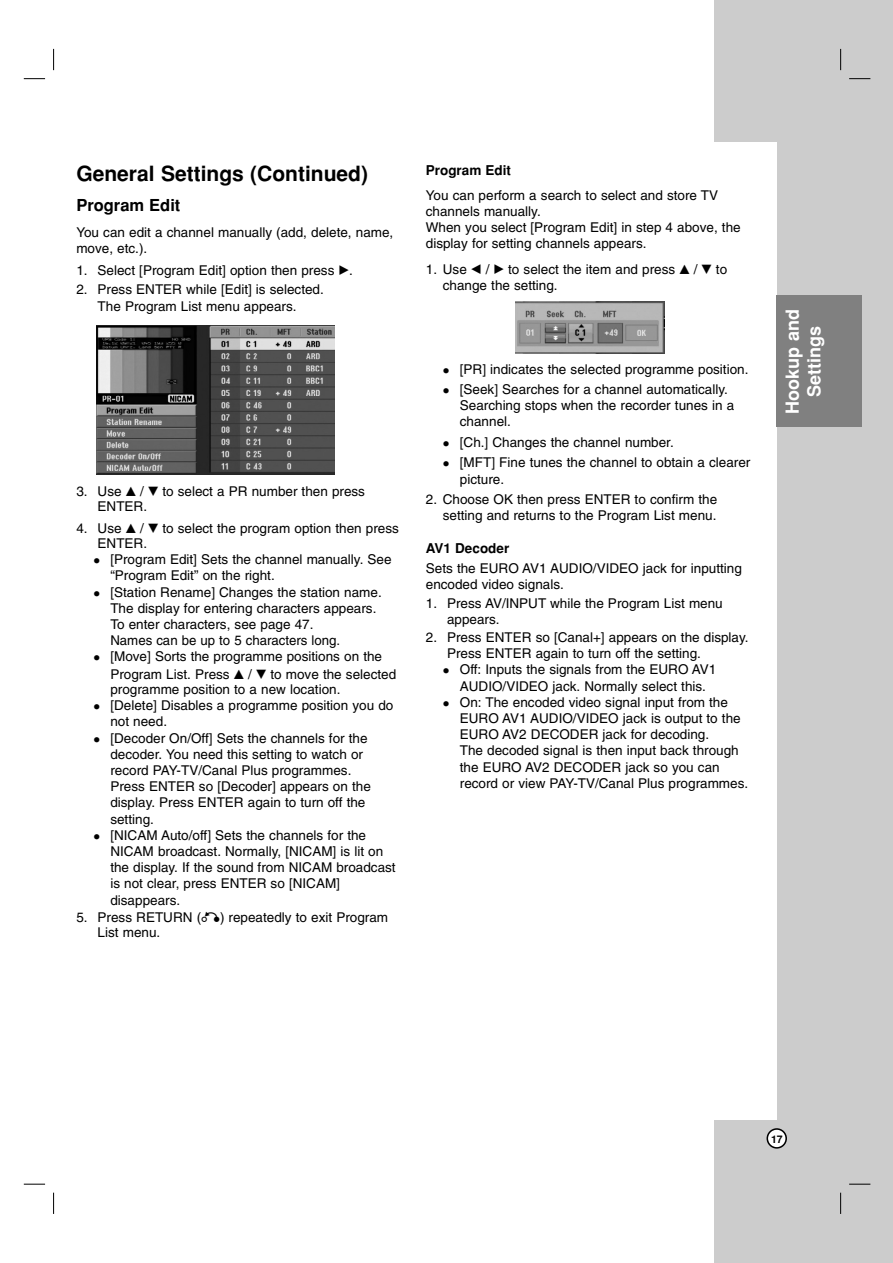
<style>
.page{position:relative;width:893px;height:1263px;background:#fff}
.page>*{position:absolute;margin:0;border:0;box-sizing:border-box;transform-origin:0 0}
.t1{font:700 21px "Helvetica";color:#000}
.t2{font:700 18px/21.6px "Helvetica";color:#fff;text-align:center}
.t3{font:700 16.5px "Helvetica";color:#000}
.t4{font:13.5px/16.2px "Helvetica";color:#000}
.t5{font:700 13.5px "Helvetica";color:#000}
.t6{font:700 10.5px "Helvetica";color:#000}
.s1{font-family:"Sony PS Common"}
</style>
<div class="page">
<div style="left:714px;top:0;width:178px;height:1263px;background:#ccc"></div>
<div style="left:639px;top:142px;width:137px;height:978px;background:#fff"></div>
<svg style="left:766px;top:1128px;width:21px;height:21px"></svg>
<div style="left:776px;top:296px;width:85px;height:131px;background:#808080"></div>
<svg style="left:53px;top:49px;width:1px;height:21px"></svg>
<svg style="left:840px;top:49px;width:1px;height:21px"></svg>
<svg style="left:53px;top:1193px;width:1px;height:21px"></svg>
<svg style="left:840px;top:1193px;width:1px;height:21px"></svg>
<svg style="left:24px;top:78px;width:21px;height:1px"></svg>
<svg style="left:849px;top:78px;width:21px;height:1px"></svg>
<svg style="left:24px;top:1184px;width:21px;height:1px"></svg>
<svg style="left:849px;top:1184px;width:21px;height:1px"></svg>
<img style="left:515px;top:302px;width:149px;height:51px">
<img style="left:97px;top:326px;width:238px;height:149px">
<h1 class="t1" style="left:76px;top:165px;width:293px">General Settings (Continued)</h1>
<p class="t3" style="left:76px;top:199px;width:106px">Program Edit</p>
<p class="t4" style="left:76px;top:225px;width:318px">You can edit a channel manually (add, delete, name, move, etc.).</p>
<p class="t4" style="left:76px;top:263px;width:278px">1. Select [Program Edit] option then press <span class="s1">B</span>.</p>
<p class="t4" style="left:76px;top:283px;width:249px;text-align:center">2. Press ENTER while [Edit] is selected.<br>The Program List menu appears.</p>
<p class="t4" style="left:98px;top:484px;width:269px;line-height:15.5px;text-indent:-21px">3. Use <span class="s1">V</span> / <span class="s1">V</span> to select a PR number then press<br>ENTER.</p>
<p class="t4" style="left:98px;top:521px;width:303px;line-height:15.5px;text-indent:-21px">4. Use <span class="s1">V</span> / <span class="s1">V</span> to select the program option then press<br>ENTER.</p>
<p class="t4" style="left:110px;top:553px;width:287px">[Program Edit] Sets the channel manually. See “Program Edit” on the right.<br>[Station Rename] Changes the station name.<br>The display for entering characters appears.<br>To enter characters, see page 47.<br>Names can be up to 5 characters long.<br>[Move] Sorts the programme positions on the Program List. Press <span class="s1">V</span> / <span class="s1">V</span> to move the selected</p>
<p class="t4" style="left:110px;top:683px;width:287px">programme position to a new location.<br>[Delete] Disables a programme position you do not need.<br>[Decoder On/Off] Sets the channels for the decoder. You need this setting to watch or record PAY-TV/Canal Plus programmes.<br>Press ENTER so [Decoder] appears on the display. Press ENTER again to turn off the setting.<br>[NICAM Auto/off] Sets the channels for the NICAM broadcast. Normally, [NICAM] is lit on the display. If the sound from NICAM broadcast is not clear, press ENTER so [NICAM] disappears.</p>
<p class="t4" style="left:98px;top:911px;width:292px;line-height:15.5px;text-indent:-21px">5. Press RETURN (<span class="s1">O</span>) repeatedly to exit Program<br>List menu.</p>
<p class="t5" style="left:426px;top:165px;width:87px">Program Edit</p>
<p class="t4" style="left:426px;top:188px;width:316px">You can perform a search to select and store TV channels manually.<br>When you select [Program Edit] in step 4 above, the display for setting channels appears.</p>
<p class="t4" style="left:443px;top:263px;width:286px;line-height:15.5px;text-indent:-17px">1. Use <span class="s1">B</span> / <span class="s1">B</span> to select the item and press <span class="s1">V</span> / <span class="s1">V</span> to change the setting.</p>
<p class="t4" style="left:460px;top:360px;width:290px;line-height:20.4px">[PR] indicates the selected programme position. [Seek] Searches for a channel automatically.</p>
<p class="t4" style="left:460px;top:399px;width:276px">Searching stops when the recorder tunes in a channel.</p>
<p class="t4" style="left:460px;top:433px;width:292px;line-height:20.4px">[Ch.] Changes the channel number.<br>[MFT] Fine tunes the channel to obtain a clearer</p>
<p class="t4" style="left:460px;top:472px;width:46px">picture.</p>
<p class="t4" style="left:426px;top:492px;width:293px;text-align:right">2. Choose OK then press ENTER to confirm the setting and returns to the Program List menu.</p>
<p class="t5" style="left:426px;top:543px;width:85px">AV1 Decoder</p>
<p class="t4" style="left:426px;top:561px;width:317px">Sets the EURO AV1 AUDIO/VIDEO jack for inputting encoded video signals.</p>
<p class="t4" style="left:447px;top:596px;width:277px;text-indent:-21px">1. Press AV/INPUT while the Program List menu appears.</p>
<p class="t4" style="left:426px;top:631px;width:324px">2. Press ENTER so [Canal+] appears on the display.</p>
<p class="t4" style="left:447px;top:647px;width:255px">Press ENTER again to turn off the setting.</p>
<p class="t4" style="left:460px;top:663px;width:258px">Off: Inputs the signals from the EURO AV1</p>
<p class="t4" style="left:460px;top:679px;width:248px">AUDIO/VIDEO jack. Normally select this.</p>
<p class="t4" style="left:460px;top:695px;width:269px">On: The encoded video signal input from the</p>
<p class="t4" style="left:460px;top:712px;width:282px">EURO AV1 AUDIO/VIDEO jack is output to the</p>
<p class="t4" style="left:460px;top:728px;width:251px">EURO AV2 DECODER jack for decoding.</p>
<p class="t4" style="left:460px;top:744px;width:280px">The decoded signal is then input back through</p>
<p class="t4" style="left:460px;top:760px;width:261px">the EURO AV2 DECODER jack so you can</p>
<p class="t4" style="left:460px;top:776px;width:290px">record or view PAY-TV/Canal Plus programmes.</p>
<h2 class="t2" style="left:783px;top:414px;width:106px;rotate:-90deg">Hookup and<br>Settings</h2>
<p class="t6" style="left:771px;top:1135px;width:13px">17</p>
</div>
